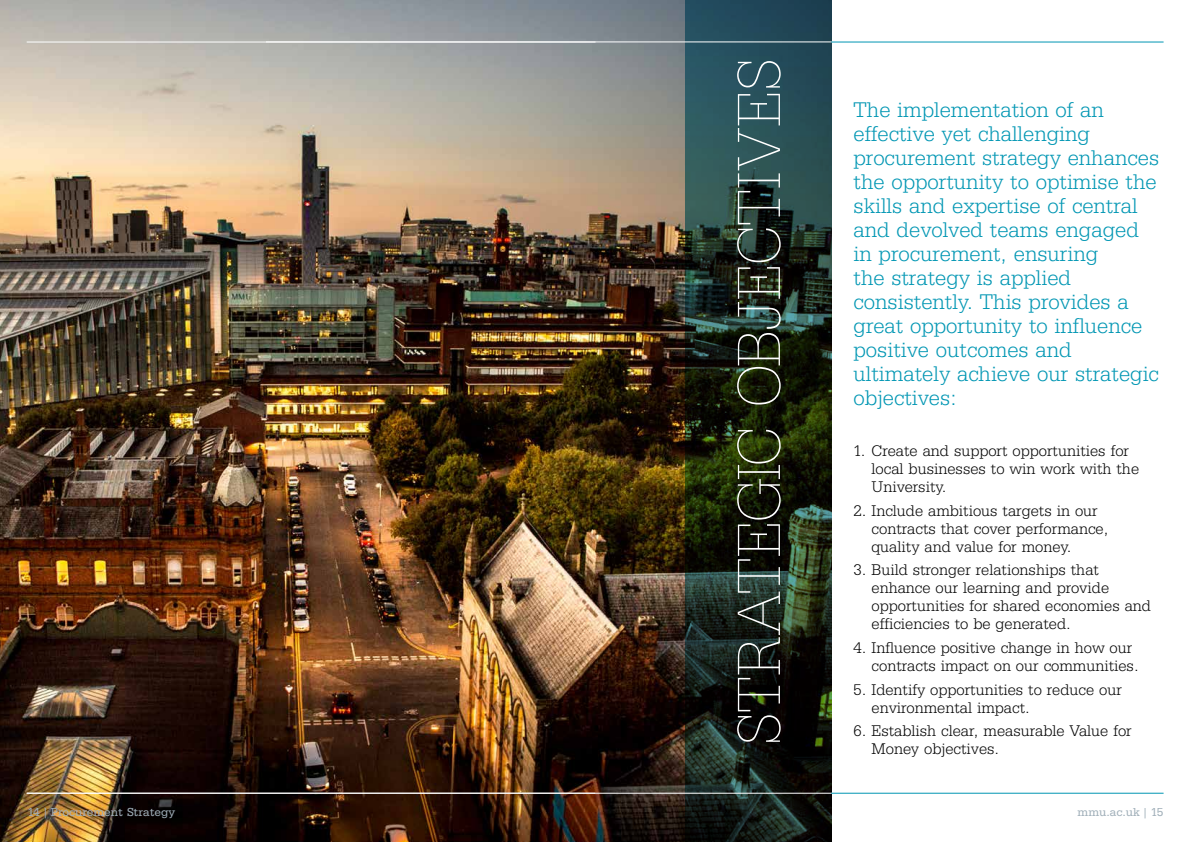
<style>
.page{position:relative;width:1191px;height:842px;background:#fff}
.page>*{position:absolute;margin:0;border:0;box-sizing:border-box;transform-origin:0 0}
.t1{font:200 63px "Serifa BEFOP";letter-spacing:-.005em;color:#fff}
.t2{font:300 22px/24px "Serifa BEFOP";color:#0096b3}
.t3{font:300 16px/18px "Serifa BEFOP";color:#000}
.t4{font:12px "Serifa BEFOP";color:#a0afb9}
</style>
<div class="page">
<img style="left:0;top:0;width:685px;height:842px">
<svg style="left:685px;top:0;width:146px;height:842px;background:#1c2d26"></svg>
<hr style="left:27px;top:42px;width:568px;height:1px;background:#fff">
<hr style="left:26px;top:793px;width:569px;height:1px;background:#fff">
<hr style="left:266px;top:41px;width:568px;height:1px;background:#fff">
<hr style="left:27px;top:793px;width:809px;height:1px;background:#fff">
<hr style="left:831px;top:42px;width:332px;height:1px;background:#0096b3">
<hr style="left:831px;top:793px;width:332px;height:1px;background:#0096b3">
<h1 class="t1" style="left:724px;top:745px;width:688px;rotate:-90deg">STRATEGIC OBJECTIVES</h1>
<p class="t2" style="left:853px;top:97px;width:307px">The implementation of an effective yet challenging procurement strategy enhances the opportunity to optimise the skills and expertise of central and devolved teams engaged in procurement, ensuring<br>the strategy is applied consistently. This provides a great opportunity to influence positive outcomes and ultimately achieve our strategic objectives:</p>
<p class="t3" style="left:871px;top:442px;width:269px;text-indent:-18px">1. Create and support opportunities for local businesses to win work with the<br>University.</p>
<p class="t3" style="left:871px;top:501px;width:238px;text-indent:-18px">2. Include ambitious targets in our contracts that cover performance, quality and value for money.</p>
<p class="t3" style="left:871px;top:561px;width:281px;text-indent:-18px">3. Build stronger relationships that enhance our learning and provide opportunities for shared economies and efficiencies to be generated.</p>
<p class="t3" style="left:871px;top:639px;width:269px;text-indent:-18px">4. Influence positive change in how our contracts impact on our communities.</p>
<p class="t3" style="left:871px;top:680px;width:252px;text-indent:-18px">5. Identify opportunities to reduce our environmental impact.</p>
<p class="t3" style="left:871px;top:722px;width:262px;text-indent:-18px">6. Establish clear, measurable Value for<br>Money objectives.</p>
<p class="t4" style="left:27px;top:805px;width:149px">14 | Procurement Strategy</p>
<p class="t4" style="left:1077px;top:805px;width:87px">mmu.ac.uk | 15</p>
</div>
